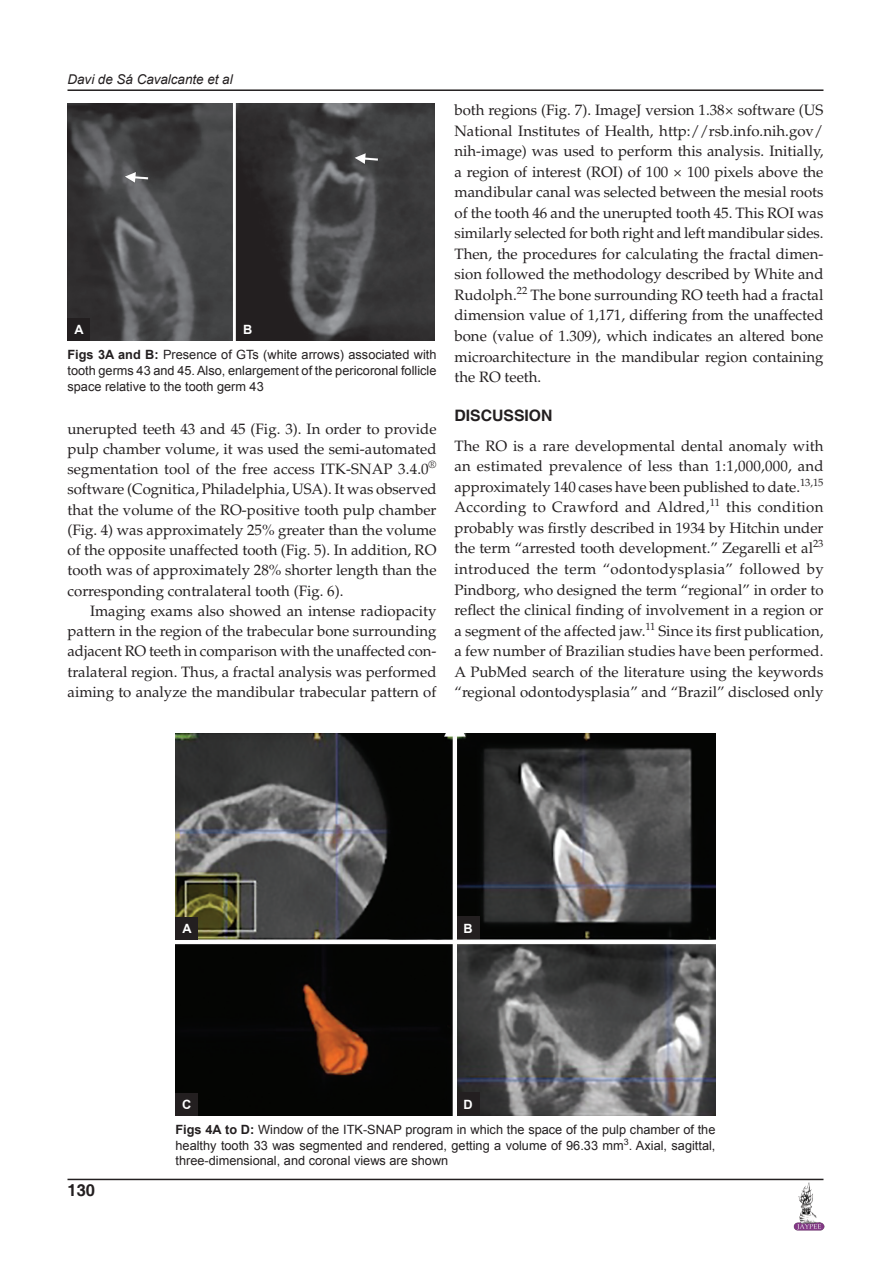
<style>
.page{position:relative;width:891px;height:1269px;background:#fff}
.page>*{position:absolute;margin:0;border:0;box-sizing:border-box;transform-origin:0 0}
.t1{font:700 16.5px "Helvetica";color:#231f20}
.t2{font:700 15.75px "Helvetica";color:#231f20}
.t3{font:15px/20.5px "Palatino";color:#231f20;text-align:justify}
.t4{font:italic 13.5px "Arial";letter-spacing:-.005em;color:#231f20}
.t5{font:12.75px/15.8px "Arial";color:#231f20;text-align:justify}
.t6{font:700 12.75px "Arial";color:#fff}
.s1{font-weight:700}
</style>
<div class="page">
<hr style="left:68px;top:89px;width:756px;height:2px;background:#231f20">
<hr style="left:68px;top:1179px;width:756px;height:1px;background:#231f20">
<img style="left:794px;top:1182px;width:30px;height:49px">
<img style="left:67px;top:103px;width:368px;height:238px">
<img style="left:176px;top:734px;width:540px;height:382px">
<div style="left:68px;top:318px;width:22px;height:23px;background:#231f20"></div>
<div style="left:237px;top:318px;width:22px;height:23px;background:#231f20"></div>
<div style="left:176px;top:917px;width:22px;height:23px;background:#231f20"></div>
<div style="left:176px;top:1093px;width:22px;height:23px;background:#231f20"></div>
<div style="left:457px;top:917px;width:22px;height:22px;background:#231f20"></div>
<div style="left:457px;top:1093px;width:22px;height:22px;background:#231f20"></div>
<p class="t4" style="left:68px;top:70px;width:167px">Davi de Sá Cavalcante et al</p>
<p class="t6" style="left:74px;top:321px;width:11px">A</p>
<p class="t6" style="left:243px;top:321px;width:11px">B</p>
<p class="t5" style="left:68px;top:347px;width:370px"><span class="s1">Figs 3A and B:</span> Presence of GTs (white arrows) associated with tooth germs 43 and 45. Also, enlargement of the pericoronal follicle space relative to the tooth germ 43</p>
<p class="t3" style="left:68px;top:419px;width:371px">unerupted teeth 43 and 45 (Fig. 3). In order to provide pulp chamber volume, it was used the semi-automated segmentation tool of the free access ITK-SNAP 3.4.0<sup>® </sup>software (Cognitica, Philadelphia, USA). It was observed that the volume of the RO-positive tooth pulp chamber (Fig. 4) was approximately 25% greater than the volume of the opposite unaffected tooth (Fig. 5). In addition, RO tooth was of approximately 28% shorter length than the corresponding contralateral tooth (Fig. 6).</p>
<p class="t3" style="left:68px;top:601px;width:371px;text-indent:22px">Imaging exams also showed an intense radiopacity pattern in the region of the trabecular bone surrounding adjacent RO teeth in comparison with the unaffected con&shy;tralateral region. Thus, a fractal analysis was performed aiming to analyze the mandibular trabecular pattern of</p>
<p class="t3" style="left:454px;top:100px;width:371px">both regions (Fig. 7). ImageJ version 1.38× software (US National Institutes of Health, http://rsb.info.nih.gov/ nih-image) was used to perform this analysis. Initially, a region of interest (ROI) of 100 × 100 pixels above the mandibular canal was selected between the mesial roots of the tooth 46 and the unerupted tooth 45. This ROI was similarly selected for both right and left mandibular sides.<br>Then, the procedures for calculating the fractal dimen&shy;sion followed the methodology described by White and Rudolph.<sup>22</sup> The bone surrounding RO teeth had a fractal dimension value of 1,171, differing from the unaffected bone (value of 1.309), which indicates an altered bone microarchitecture in the mandibular region containing the RO teeth.</p>
<p class="t2" style="left:454px;top:406px;width:100px">DISCUSSION</p>
<p class="t3" style="left:454px;top:436px;width:371px">The RO is a rare developmental dental anomaly with an estimated prevalence of less than 1:1,000,000, and approximately 140 cases have been published to date.<sup>13,15<br></sup>According to Crawford and Aldred,<sup>11</sup> this condition probably was firstly described in 1934 by Hitchin under the term “arrested tooth development.” Zegarelli et al<sup>23 </sup>introduced the term “odontodysplasia” followed by Pindborg, who designed the term “regional” in order to reflect the clinical finding of involvement in a region or a segment of the affected jaw.<sup>11</sup> Since its first publication, a few number of Brazilian studies have been performed.<br>A PubMed search of the literature using the keywords “regional odontodysplasia” and “Brazil” disclosed only</p>
<p class="t6" style="left:182px;top:920px;width:11px">A</p>
<p class="t6" style="left:182px;top:1096px;width:11px">C</p>
<p class="t6" style="left:464px;top:920px;width:11px">B</p>
<p class="t6" style="left:464px;top:1096px;width:11px">D</p>
<p class="t1" style="left:68px;top:1180px;width:29px">130</p>
<p class="t5" style="left:175px;top:1122px;width:542px"><span class="s1">Figs 4A to D:</span> Window of the ITK-SNAP program in which the space of the pulp chamber of the healthy tooth 33 was segmented and rendered, getting a volume of 96.33 mm<sup>3</sup>. Axial, sagittal, three-dimensional, and coronal views are shown</p>
</div>
